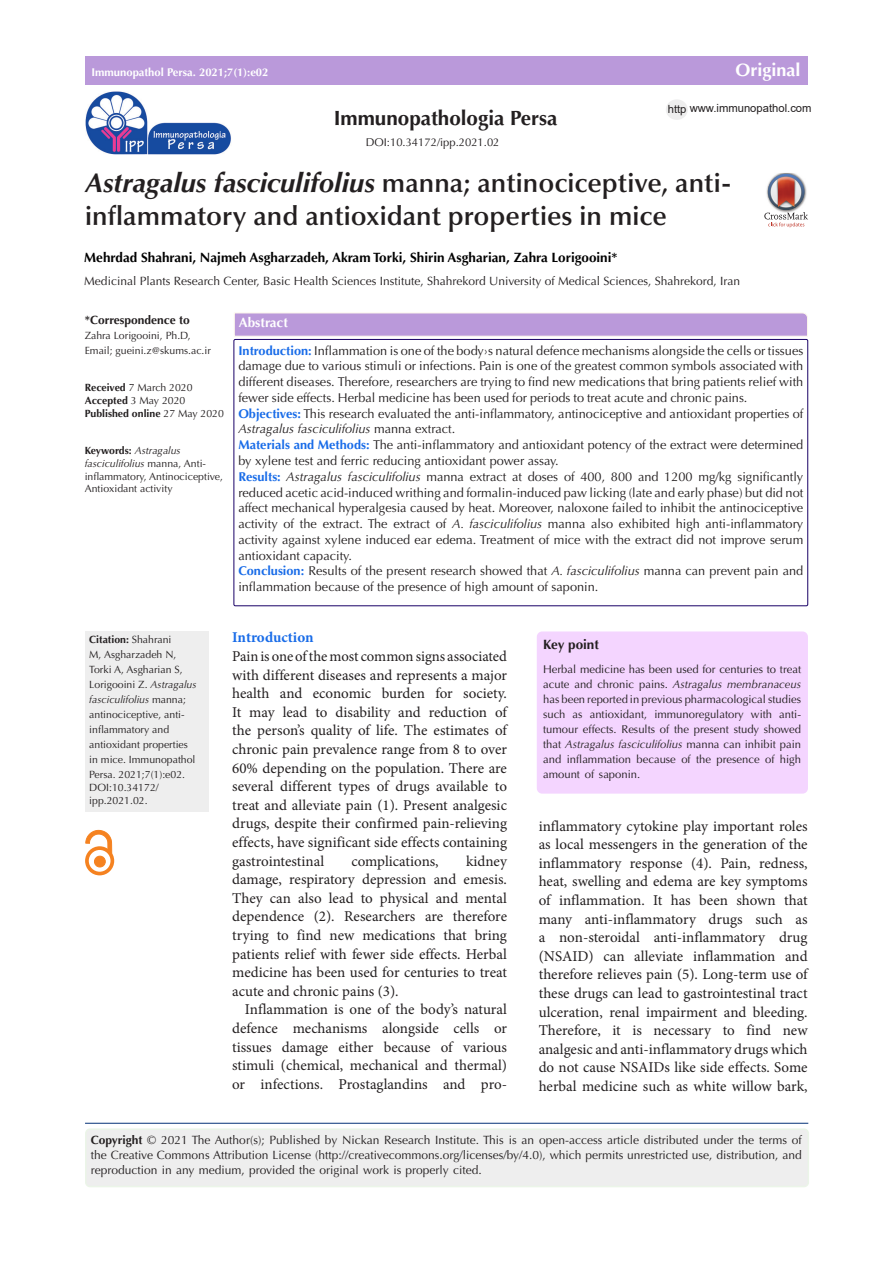
<style>
.page{position:relative;width:893px;height:1263px;background:#fff}
.page>*{position:absolute;margin:0;border:0;box-sizing:border-box;transform-origin:0 0}
.t1{font:600 27px/33px "Optima LT Std";color:#231f20}
.t2{font:700 20.55px "Optima LT Std";color:#231f20}
.t3{font:700 18px "Optima LT Std";color:#fff}
.t4{font:15px/18.6px "Minion Pro";color:#231f20;text-align:justify}
.t5{font:700 15px "Minion Pro";letter-spacing:-.005em;color:#196ce8}
.t6{font:700 13.5px "Optima LT Std";color:#000}
.Default{font:700 13.5px "Optima LT Std";color:#fff}
.t7{font:700 13.5px "Optima LT Std";color:#231f20}
.t8{font:12.75px/15.8px "Optima LT Std";color:#231f20}
.t9{font:12px/15px "Optima LT Std";color:#231f20;text-align:justify}
.t10{font:700 12px "Optima LT Std";color:#231f20}
.t11{font:11.25px/15px "Optima LT Std";color:#231f20;text-align:justify}
.t12{font:700 11.25px "Optima LT Std";color:#fff}
.t13{font:11.25px "Arial";color:#231f20}
.t14{font:10.5px/15px "Optima LT Std";color:#231f20}
.t15{font:700 10.5px "Optima LT Std";color:#231f20}
.s1{font-weight:700;font-style:italic}
.s2{font-weight:700}
.s3{font-weight:400}
.s4{font-style:italic}
.s5{font-weight:700;color:#196ce8}
</style>
<div class="page">
<hr style="left:85px;top:1123px;width:723px;height:1px;background:#053278">
<div style="left:86px;top:1129px;width:722px;height:57px;background:#eee;border-radius:4px"></div>
<div style="left:85px;top:1128px;width:724px;height:59px;border:2px solid #ebf5e8;border-radius:4px"></div>
<div style="left:85px;top:56px;width:723px;height:29px;background:#ba99da"></div>
<img style="left:85px;top:92px;width:146px;height:62px">
<div style="left:666px;top:99px;width:22px;height:21px;background:#eee;border-radius:50%"></div>
<div style="left:234px;top:339px;width:574px;height:267px;border:1px solid #190066"></div>
<svg style="left:234px;top:313px;width:574px;height:24px;background:#bfa0db"></svg>
<div style="left:85px;top:631px;width:123px;height:181px;background:#eee"></div>
<div style="left:94px;top:856px;width:11px;height:11px;background:#f58220;border-radius:50%"></div>
<div style="left:94px;top:856px;width:11px;height:11px;border:1px solid #f58220;border-radius:50%"></div>
<div style="left:85px;top:846px;width:29px;height:29px;border:4px solid #f58220;border-radius:50%"></div>
<svg style="left:86px;top:830px;width:26px;height:24px"></svg>
<div style="left:537px;top:631px;width:271px;height:163px;background:#f4d5ff;border-radius:5px"></div>
<img style="left:778px;top:173px;width:17px;height:1px">
<svg style="left:764px;top:174px;width:44px;height:53px"></svg>
<p class="t12" style="left:91px;top:66px;width:179px">Immunopathol Persa. 2021;7(1):e02</p>
<p class="t3" style="left:735px;top:59px;width:67px">Original</p>
<p class="t2" style="left:334px;top:106px;width:225px">Immunopathologia Persa</p>
<p class="t13" style="left:668px;top:101px;width:145px">http www.immunopathol.com</p>
<p class="t11" style="left:366px;top:135px;width:135px">DOI:10.34172/ipp.2021.02</p>
<p class="t1" style="left:85px;top:166px;width:648px"><span class="s1">Astragalus fasciculifolius</span> manna; antinociceptive, anti&shy;inflammatory and antioxidant properties in mice</p>
<p class="t6" style="left:84px;top:249px;width:535px">Mehrdad Shahrani, Najmeh Asgharzadeh, Akram Torki, Shirin Asgharian, Zahra Lorigooini*</p>
<p class="t9" style="left:84px;top:274px;width:657px">Medicinal Plants Research Center, Basic Health Sciences Institute, Shahrekord University of Medical Sciences, Shahrekord, Iran</p>
<p class="t10" style="left:85px;top:312px;width:107px">*Correspondence to</p>
<p class="t14" style="left:85px;top:328px;width:108px">Zahra Lorigooini, Ph.D,</p>
<p class="t14" style="left:85px;top:343px;width:128px">Email; gueini.z@skums.ac.ir</p>
<p class="t14" style="left:85px;top:380px;width:109px"><span class="s2">Received</span> 7 March 2020</p>
<p class="t15" style="left:85px;top:394px;width:102px">Accepted <span class="s3">3 May 2020</span></p>
<p class="t15" style="left:85px;top:407px;width:141px">Published online <span class="s3">27 May 2020</span></p>
<p class="t14" style="left:85px;top:445px;width:140px;line-height:12.6px"><span class="s2">Keywords:</span> <span class="s4">Astragalus fasciculifolius</span> manna, Anti&shy;inflammatory, Antinociceptive,<br>Antioxidant activity</p>
<p class="Default" style="left:239px;top:315px;width:51px">Abstract</p>
<p class="t8" style="left:238px;top:343px;width:566px;text-align:justify"><span class="s5">Introduction:</span> Inflammation is one of the body›s natural defence mechanisms alongside the cells or tissues damage due to various stimuli or infections. Pain is one of the greatest common symbols associated with different diseases. Therefore, researchers are trying to find new medications that bring patients relief with fewer side effects. Herbal medicine has been used for periods to treat acute and chronic pains.</p>
<p class="t8" style="left:238px;top:406px;width:566px"><span class="s5">Objectives:</span> This research evaluated the anti-inflammatory, antinociceptive and antioxidant properties of<br><span class="s4">Astragalus fasciculifolius</span> manna extract.</p>
<p class="t8" style="left:238px;top:437px;width:566px"><span class="s5">Materials and Methods:</span> The anti-inflammatory and antioxidant potency of the extract were determined by xylene test and ferric reducing antioxidant power assay.</p>
<p class="t8" style="left:238px;top:469px;width:566px;text-align:justify"><span class="s5">Results:</span> <span class="s4">Astragalus fasciculifolius</span> manna extract at doses of 400, 800 and 1200 mg/kg significantly reduced acetic acid-induced writhing and formalin-induced paw licking (late and early phase) but did not affect mechanical hyperalgesia caused by heat. Moreover, naloxone failed to inhibit the antinociceptive activity of the extract. The extract of <span class="s4">A. fasciculifolius</span> manna also exhibited high anti-inflammatory activity against xylene induced ear edema. Treatment of mice with the extract did not improve serum antioxidant capacity.</p>
<p class="t8" style="left:238px;top:563px;width:566px"><span class="s5">Conclusion:</span> Results of the present research showed that <span class="s4">A. fasciculifolius</span> manna can prevent pain and inflammation because of the presence of high amount of saponin.</p>
<p class="t14" style="left:89px;top:632px;width:109px"><span class="s2">Citation:</span> Shahrani<br>M, Asgharzadeh N,<br>Torki A, Asgharian S,<br>Lorigooini Z. <span class="s4">Astragalus fasciculifolius</span> manna; antinociceptive, anti&shy;inflammatory and antioxidant properties in mice. Immunopathol<br>Persa. 2021;7(1):e02.</p>
<p class="t14" style="left:89px;top:781px;width:71px;line-height:12.6px">DOI:10.34172/ ipp.2021.02.</p>
<p class="t5" style="left:232px;top:627px;width:83px">Introduction</p>
<p class="t4" style="left:232px;top:647px;width:276px">Pain is one of the most common signs associated with different diseases and represents a major health and economic burden for society.<br>It may lead to disability and reduction of the person’s quality of life. The estimates of chronic pain prevalence range from 8 to over 60% depending on the population. There are several different types of drugs available to treat and alleviate pain (1). Present analgesic drugs, despite their confirmed pain-relieving effects, have significant side effects containing gastrointestinal</p>
<p class="t4" style="left:232px;top:852px;width:276px;text-indent:234px">kidney damage, respiratory depression and emesis.<br>They can also lead to physical and mental dependence (2). Researchers are therefore trying to find new medications that bring patients relief with fewer side effects. Herbal medicine has been used for centuries to treat acute and chronic pains (3).</p>
<p class="t4" style="left:232px;top:1000px;width:276px;text-indent:13px">Inflammation is one of the body’s natural defence mechanisms alongside cells or tissues damage either because of various stimuli (chemical, mechanical and thermal) or infections. Prostaglandins and pro-</p>
<p class="t4" style="left:351px;top:852px;width:89px">complications,</p>
<p class="t7" style="left:543px;top:637px;width:57px">Key point</p>
<p class="t11" style="left:543px;top:662px;width:260px">Herbal medicine has been used for centuries to treat acute and chronic pains. <span class="s4">Astragalus membranaceus </span>has been reported in previous pharmacological studies such as antioxidant, immunoregulatory with anti&shy;tumour effects. Results of the present study showed that <span class="s4">Astragalus fasciculifolius</span> manna can inhibit pain and inflammation because of the presence of high amount of saponin.</p>
<p class="t4" style="left:539px;top:816px;width:270px">inflammatory cytokine play important roles as local messengers in the generation of the inflammatory response (4). Pain, redness, heat, swelling and edema are key symptoms of inflammation. It has been shown that many anti-inflammatory drugs such as a non-steroidal anti-inflammatory drug (NSAID) can alleviate inflammation and therefore relieves pain (5). Long-term use of these drugs can lead to gastrointestinal tract ulceration, renal impairment and bleeding.<br>Therefore, it is necessary to find new analgesic and anti-inflammatory drugs which do not cause NSAIDs like side effects. Some herbal medicine such as white willow bark,</p>
<p class="t9" style="left:91px;top:1133px;width:713px"><span class="s2">Copyright</span> © 2021 The Author(s); Published by Nickan Research Institute. This is an open-access article distributed under the terms of the Creative Commons Attribution License (http://creativecommons.org/licenses/by/4.0), which permits unrestricted use, distribution, and reproduction in any medium, provided the original work is properly cited.</p>
</div>
